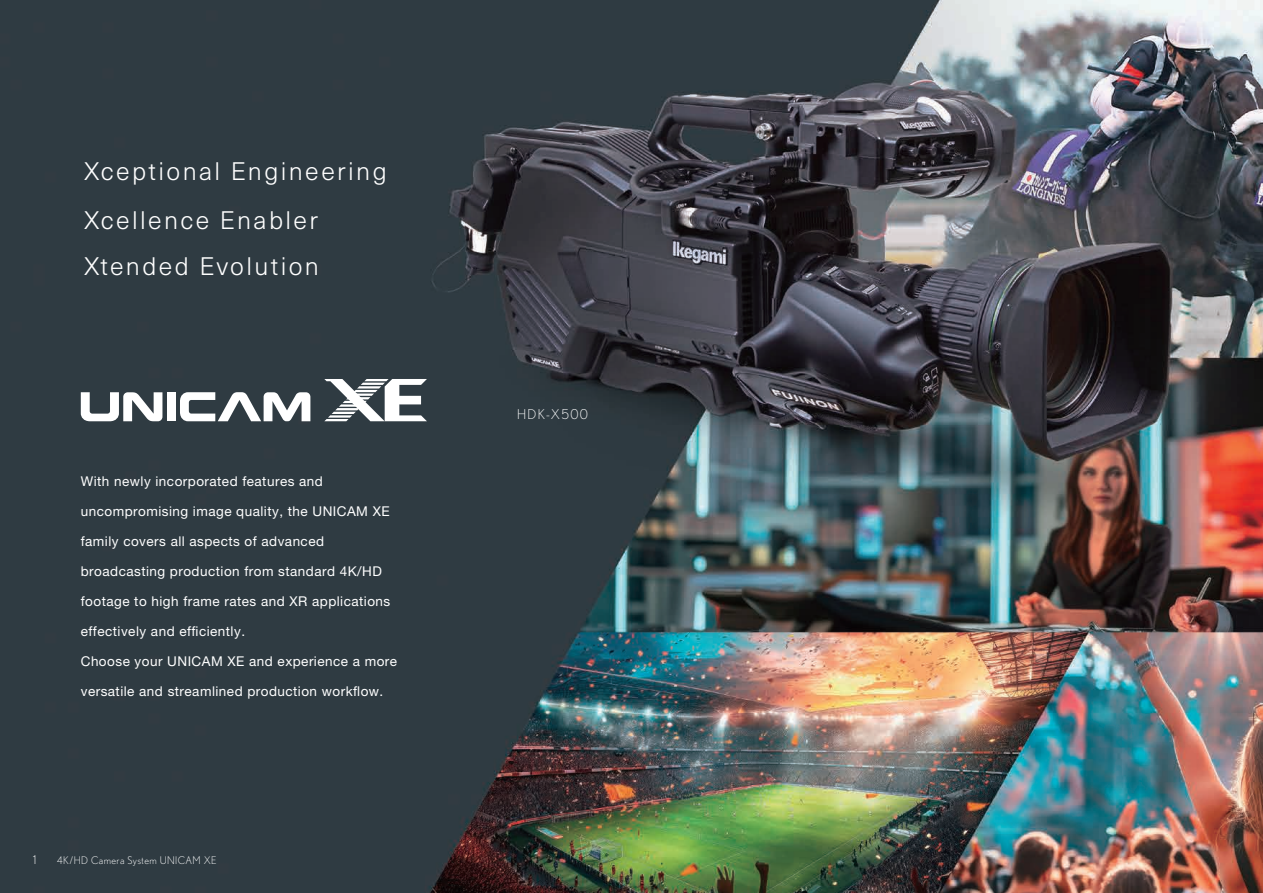
<style>
.page{position:relative;width:1263px;height:893px;background:#fff}
.page>*{position:absolute;margin:0;border:0;box-sizing:border-box;transform-origin:0 0}
.t1{font:300 24.9px/47.4px "Neue Haas Unica W1 G";letter-spacing:.095em;color:#fff}
.t2{font:13.5px "Helvetica Neue LT Pro";letter-spacing:.035em;color:#fff}
.t3{font:300 13.5px "Nobel";letter-spacing:.095em;color:#fff}
.t4{font:300 12px "Nobel";color:#fff}
.t5{font:300 10.5px "Nobel";letter-spacing:.04em;color:#fff}
</style>
<div class="page">
<img style="left:0;top:0;width:1263px;height:893px">
<svg style="left:324px;top:379px;width:103px;height:42px"></svg>
<div style="left:167px;top:392px;width:9px;height:29px;background:#fff"></div>
<svg style="left:81px;top:392px;width:81px;height:29px"></svg>
<svg style="left:180px;top:392px;width:130px;height:29px"></svg>
<h1 class="t1" style="left:84px;top:147px;width:304px">Xceptional Engineering<br>Xcellence Enabler<br>Xtended Evolution</h1>
<p class="t2" style="left:81px;top:473px;width:244px">With newly incorporated features and</p>
<p class="t2" style="left:81px;top:503px;width:310px">uncompromising image quality, the UNICAM XE</p>
<p class="t2" style="left:81px;top:533px;width:245px">family covers all aspects of advanced</p>
<p class="t2" style="left:81px;top:563px;width:303px">broadcasting production from standard 4K/HD</p>
<p class="t2" style="left:81px;top:593px;width:311px">footage to high frame rates and XR applications</p>
<p class="t2" style="left:81px;top:623px;width:166px">effectively and efficiently.</p>
<p class="t2" style="left:81px;top:653px;width:318px">Choose your UNICAM XE and experience a more</p>
<p class="t2" style="left:81px;top:683px;width:304px">versatile and streamlined production workflow.</p>
<p class="t4" style="left:33px;top:853px;width:5px">1</p>
<p class="t5" style="left:57px;top:854px;width:161px">4K/HD Camera System UNICAM XE</p>
<p class="t3" style="left:517px;top:407px;width:72px">HDK-X500</p>
</div>
